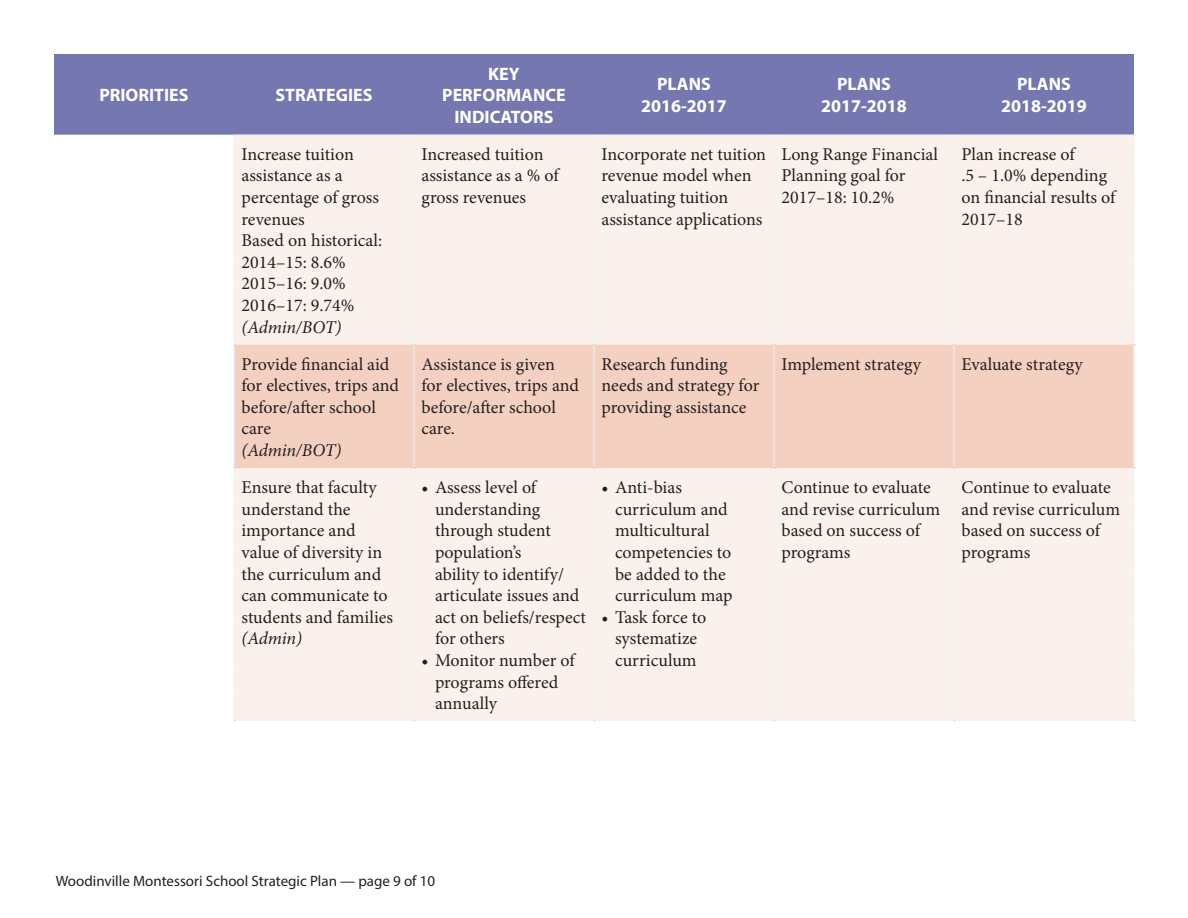
<style>
.page{position:relative;width:1188px;height:918px;background:#fff}
.page>*{position:absolute;margin:0;border:0;box-sizing:border-box;transform-origin:0 0}
.table_body{font:18px/21.6px "Minion Pro";color:#231f20}
.table_head{font:700 18px/21.6px "Myriad Pro";color:#fff;text-align:center}
.responsibility{font:italic 18px "Minion Pro";letter-spacing:-.015em;color:#231f20}
.t1{font:15px "Myriad Pro";color:#231f20}
</style>
<div class="page">
<div style="left:54px;top:54px;width:1080px;height:81px;background:#7578b0"></div>
<div style="left:235px;top:135px;width:899px;height:586px;background:#fbf1ec"></div>
<div style="left:235px;top:345px;width:899px;height:123px;background:#f4d0c1"></div>
<svg style="left:414px;top:135px;width:1px;height:586px"></svg>
<svg style="left:594px;top:135px;width:1px;height:586px"></svg>
<svg style="left:774px;top:135px;width:1px;height:586px"></svg>
<svg style="left:954px;top:135px;width:1px;height:586px"></svg>
<svg style="left:234px;top:135px;width:1px;height:586px"></svg>
<svg style="left:1134px;top:135px;width:1px;height:586px"></svg>
<p class="table_head" style="left:99px;top:84px;width:91px">PRIORITIES</p>
<p class="table_head" style="left:276px;top:84px;width:98px">STRATEGIES</p>
<p class="table_body" style="left:242px;top:143px;width:139px">Increase tuition assistance as a percentage of gross revenues</p>
<p class="table_body" style="left:242px;top:230px;width:142px">Based on historical:</p>
<p class="table_body" style="left:242px;top:251px;width:106px">2014–15: 8.6%</p>
<p class="table_body" style="left:242px;top:273px;width:106px">2015–16: 9.0%</p>
<p class="table_body" style="left:242px;top:295px;width:115px">2016–17: 9.74%</p>
<p class="responsibility" style="left:242px;top:315px;width:102px">(Admin/BOT)</p>
<p class="table_body" style="left:242px;top:353px;width:159px">Provide financial aid for electives, trips and before/after school care</p>
<p class="responsibility" style="left:242px;top:438px;width:102px">(Admin/BOT)</p>
<p class="table_body" style="left:242px;top:477px;width:153px">Ensure that faculty understand the importance and value of diversity in the curriculum and can communicate to students and families</p>
<p class="responsibility" style="left:242px;top:626px;width:62px">(Admin)</p>
<p class="table_head" style="left:442px;top:62px;width:125px">KEY<br>PERFORMANCE<br>INDICATORS</p>
<p class="table_head" style="left:657px;top:73px;width:55px">PLANS</p>
<p class="table_head" style="left:641px;top:94px;width:87px">2016-2017</p>
<p class="table_head" style="left:837px;top:73px;width:55px">PLANS</p>
<p class="table_head" style="left:821px;top:94px;width:87px">2017-2018</p>
<p class="table_head" style="left:1017px;top:73px;width:55px">PLANS</p>
<p class="table_head" style="left:1001px;top:94px;width:87px">2018-2019</p>
<p class="table_body" style="left:422px;top:143px;width:139px">Increased tuition assistance as a % of gross revenues</p>
<p class="table_body" style="left:602px;top:143px;width:166px">Incorporate net tuition revenue model when evaluating tuition assistance applications</p>
<p class="table_body" style="left:782px;top:143px;width:158px">Long Range Financial<br>Planning goal for<br>2017–18: 10.2%</p>
<p class="table_body" style="left:962px;top:143px;width:156px">Plan increase of<br>.5 – 1.0% depending on financial results of<br>2017–18</p>
<p class="table_body" style="left:422px;top:353px;width:159px">Assistance is given for electives, trips and before/after school care.</p>
<p class="table_body" style="left:602px;top:353px;width:159px">Research funding needs and strategy for providing assistance</p>
<p class="table_body" style="left:782px;top:353px;width:141px">Implement strategy</p>
<p class="table_body" style="left:962px;top:353px;width:123px">Evaluate strategy</p>
<p class="table_body" style="left:435px;top:477px;width:153px;text-indent:-14px">• Assess level of understanding through student population’s<br>ability to identify/ articulate issues and act on beliefs/respect for others</p>
<p class="table_body" style="left:435px;top:649px;width:141px;text-indent:-14px">• Monitor number of programs offered annually</p>
<p class="table_body" style="left:615px;top:477px;width:119px;text-indent:-14px">• Anti-bias curriculum and multicultural competencies to be added to the curriculum map</p>
<p class="table_body" style="left:602px;top:606px;width:106px;text-align:center">• Task force to systematize curriculum</p>
<p class="table_body" style="left:782px;top:477px;width:160px">Continue to evaluate and revise curriculum based on success of programs</p>
<p class="table_body" style="left:962px;top:477px;width:160px">Continue to evaluate and revise curriculum based on success of programs</p>
<p class="t1" style="left:56px;top:872px;width:381px">Woodinville Montessori School Strategic Plan — page 9 of 10</p>
</div>
